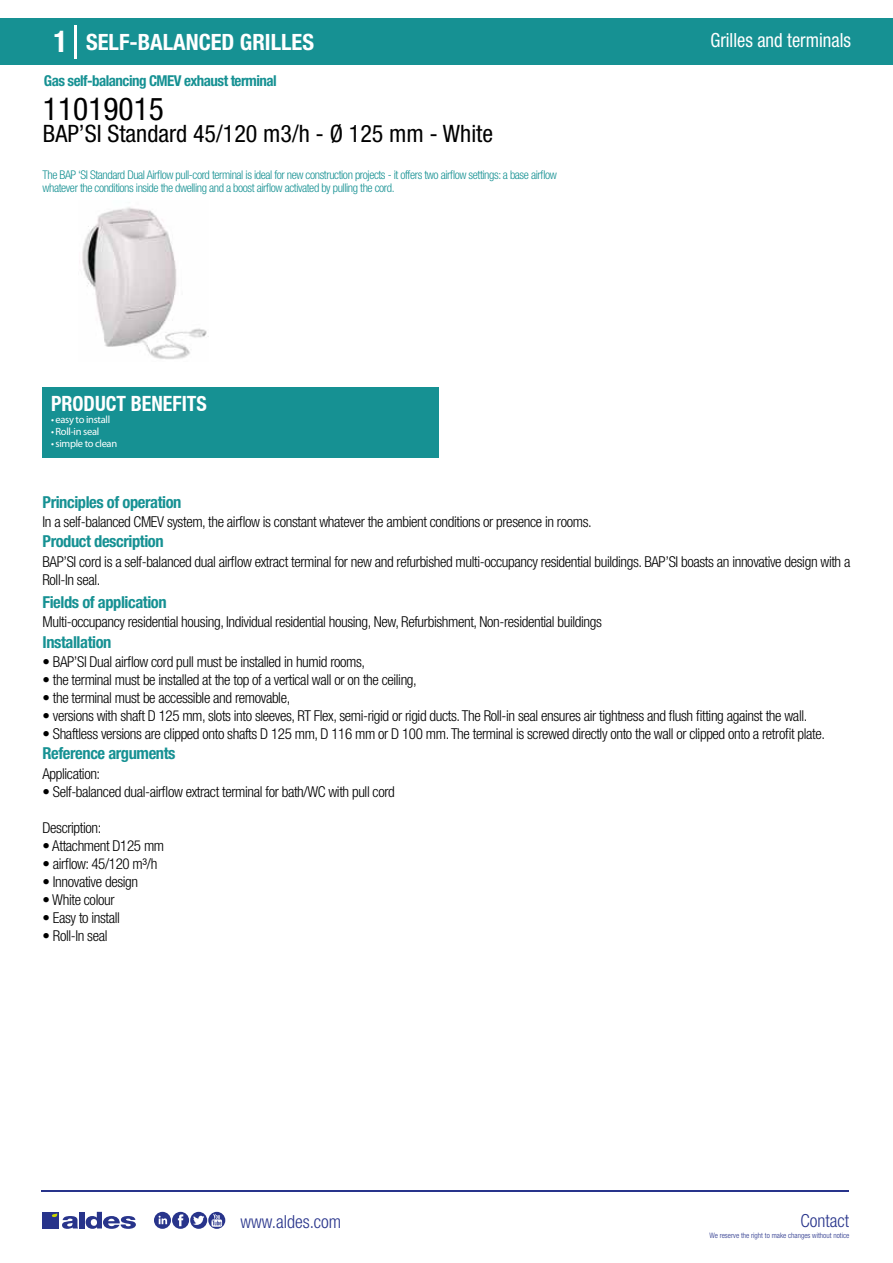
<style>
.page{position:relative;width:893px;height:1263px;background:#fff}
.page>*{position:absolute;margin:0;border:0;box-sizing:border-box;transform-origin:0 0}
.t1{font:condensed 31.5px "Helvetica Neue LT Std";color:#000}
.t2{font:condensed 24px "Helvetica Neue LT Std";color:#000}
.t3{font:700 condensed 22.5px "Helvetica Neue LT Std";color:#fff}
.t4{font:700 condensed 21px "Helvetica Neue";color:#fff;scale:.95 1}
.t5{font:condensed 19.5px "Helvetica Neue LT Std";color:#fff;scale:.95 1}
.t6{font:300 condensed 18px "Helvetica Neue";color:#28348b}
.t7{font:700 condensed 16.5px "Helvetica Neue LT Std";letter-spacing:-.025em;color:#169193}
.t8{font:300 condensed 15px/18px "Helvetica Neue LT Std";letter-spacing:-.025em;color:#000}
.t9{font:700 condensed 15px "Helvetica Neue LT Std";letter-spacing:-.035em;color:#169193}
.t10{font:300 condensed 12px/13.5px "Helvetica Neue LT Std";letter-spacing:-.035em;color:#169193}
.t11{font:10.5px "Myriad Pro";letter-spacing:-.03em;color:#fff}
.t12{font:300 condensed 7.5px "Helvetica Neue";color:#28348b}
.s1{font-size:30px}
</style>
<div class="page">
<div style="left:0;top:18px;width:893px;height:46px;background:#169193"></div>
<div style="left:43px;top:387px;width:396px;height:70px;background:#169193"></div>
<hr style="left:74px;top:25px;width:2px;height:33px;background:#fff">
<svg style="left:82px;top:207px;width:127px;height:152px"></svg>
<hr style="left:41px;top:1190px;width:808px;height:1px;background:#28348b">
<svg style="left:154px;top:1212px;width:71px;height:17px"></svg>
<div style="left:42px;top:1212px;width:17px;height:16px;background:#28348b"></div>
<div style="left:79px;top:1212px;width:5px;height:16px;background:#28348b"></div>
<svg style="left:86px;top:1212px;width:50px;height:17px"></svg>
<svg style="left:52px;top:1213px;width:26px;height:16px"></svg>
<h3 class="t3" style="left:54px;top:28px;width:262px"><span class="s1">1</span> SELF-BALANCED GRILLES</h3>
<h3 class="t5" style="left:710px;top:29px;width:149px">Grilles and terminals</h3>
<p class="t9" style="left:44px;top:71px;width:234px">Gas self-balancing CMEV exhaust terminal</p>
<h1 class="t1" style="left:43px;top:91px;width:122px">11019015</h1>
<h2 class="t2" style="left:43px;top:120px;width:452px">BAP’SI Standard 45/120 m3/h - Ø 125 mm - White</h2>
<p class="t10" style="left:43px;top:167px;width:516px">The BAP ‘SI Standard Dual Airflow pull-cord terminal is ideal for new construction projects - it offers two airflow settings: a base airflow whatever the conditions inside the dwelling and a boost airflow activated by pulling the cord.</p>
<h3 class="t4" style="left:51px;top:391px;width:166px">PRODUCT BENEFITS</h3>
<p class="t11" style="left:51px;top:413px;width:61px">• easy to install</p>
<p class="t11" style="left:51px;top:425px;width:50px">• Roll-in seal</p>
<p class="t11" style="left:51px;top:437px;width:68px">• simple to clean</p>
<p class="t7" style="left:43px;top:492px;width:140px">Principles of operation</p>
<p class="t7" style="left:43px;top:531px;width:123px">Product description</p>
<p class="t8" style="left:43px;top:513px;width:551px">In a self-balanced CMEV system, the airflow is constant whatever the ambient conditions or presence in rooms.</p>
<p class="t8" style="left:43px;top:552px;width:809px">BAP’SI cord is a self-balanced dual airflow extract terminal for new and refurbished multi-occupancy residential buildings. BAP’SI boasts an innovative design with a<br>Roll-In seal.</p>
<p class="t8" style="left:43px;top:613px;width:561px">Multi-occupancy residential housing, Individual residential housing, New, Refurbishment, Non-residential buildings</p>
<p class="t8" style="left:43px;top:652px;width:324px">• BAP’SI Dual airflow cord pull must be installed in humid rooms,</p>
<p class="t8" style="left:43px;top:670px;width:376px">• the terminal must be installed at the top of a vertical wall or on the ceiling,</p>
<p class="t8" style="left:43px;top:688px;width:249px">• the terminal must be accessible and removable,</p>
<p class="t8" style="left:43px;top:706px;width:766px">• versions with shaft D 125 mm, slots into sleeves, RT Flex, semi-rigid or rigid ducts. The Roll-in seal ensures air tightness and flush fitting against the wall.</p>
<p class="t8" style="left:43px;top:724px;width:784px">• Shaftless versions are clipped onto shafts D 125 mm, D 116 mm or D 100 mm. The terminal is screwed directly onto the wall or clipped onto a retrofit plate.</p>
<p class="t7" style="left:43px;top:592px;width:126px">Fields of application</p>
<p class="t7" style="left:43px;top:632px;width:70px">Installation</p>
<p class="t7" style="left:43px;top:743px;width:135px">Reference arguments</p>
<p class="t8" style="left:43px;top:764px;width:59px">Application:</p>
<p class="t8" style="left:43px;top:782px;width:354px">• Self-balanced dual-airflow extract terminal for bath/WC with pull cord</p>
<p class="t8" style="left:43px;top:818px;width:60px">Description:</p>
<p class="t8" style="left:43px;top:836px;width:123px">• Attachment D125 mm</p>
<p class="t8" style="left:43px;top:854px;width:116px">• airflow: 45/120 m³/h</p>
<p class="t8" style="left:43px;top:872px;width:97px">• Innovative design</p>
<p class="t8" style="left:43px;top:890px;width:73px">• White colour</p>
<p class="t8" style="left:43px;top:908px;width:79px">• Easy to install</p>
<p class="t8" style="left:43px;top:926px;width:67px">• Roll-In seal</p>
<p class="t6" style="left:240px;top:1211px;width:102px">www.aldes.com</p>
<p class="t6" style="left:800px;top:1211px;width:50px">Contact</p>
<p class="t12" style="left:709px;top:1230px;width:141px">We reserve the right to make changes without notice</p>
</div>
